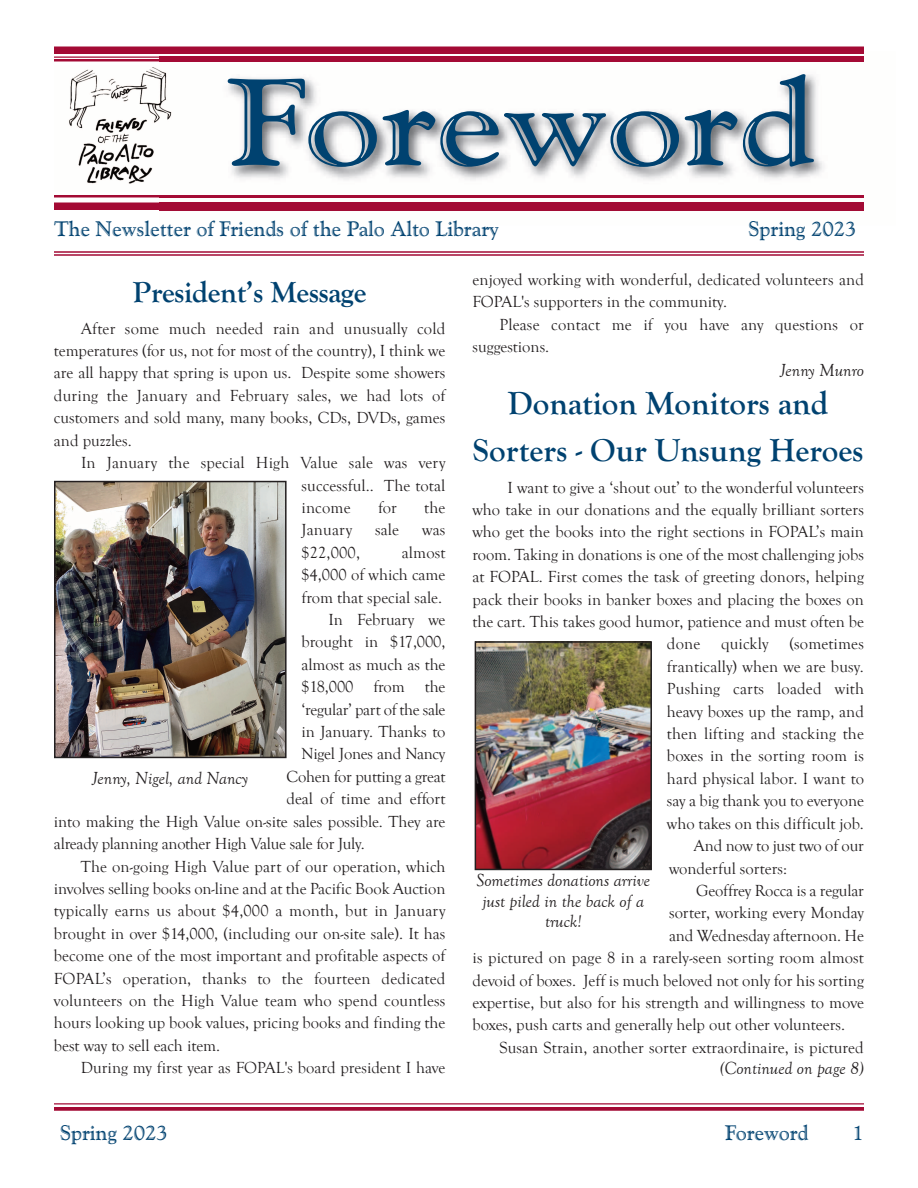
<style>
.page{position:relative;width:918px;height:1188px;background:#fff}
.page>*{position:absolute;margin:0;border:0;box-sizing:border-box;transform-origin:0 0}
.t1{font:123px "Goudy Handtooled BT";color:#004270;scale:1.2 1}
.t2{font:700 33px/47.5px "Goudy Old Style T";color:#004270;text-align:center}
.t3{font:700 30px "Goudy Old Style T";letter-spacing:-.01em;color:#004270}
.t4{font:21px "Goudy Handtooled BT";color:#004270}
.t5{font:italic 18px/20.2px "Goudy Old Style T";color:#231f20;text-align:center}
.t6{font:16.5px/22.4px "Goudy Old Style T";color:#231f20;text-align:justify}
</style>
<div class="page">
<hr style="left:54px;top:56px;width:810px;height:2px;background:#a30a34">
<hr style="left:54px;top:1103px;width:810px;height:2px;background:#a30a34">
<svg style="left:54px;top:1107px;width:810px;height:4px;background:#a81940"></svg>
<div style="left:54px;top:46px;width:810px;height:8px;background:#a30a34"></div>
<hr style="left:54px;top:59px;width:810px;height:2px;background:#a30a34">
<hr style="left:54px;top:195px;width:810px;height:2px;background:#a30a34">
<div style="left:54px;top:202px;width:810px;height:8px;background:#a30a34"></div>
<hr style="left:54px;top:251px;width:810px;height:2px;background:#a30a34">
<hr style="left:54px;top:254px;width:810px;height:2px;background:#a30a34">
<img style="left:159px;top:74px;width:705px;height:137px">
<img style="left:159px;top:58px;width:705px;height:4px">
<img style="left:159px;top:202px;width:705px;height:8px">
<img style="left:159px;top:195px;width:705px;height:3px">
<img style="left:69px;top:67px;width:105px;height:125px">
<img style="left:57px;top:484px;width:227px;height:271px">
<div style="left:54px;top:481px;width:233px;height:277px;border:2px solid #231f20"></div>
<img style="left:478px;top:644px;width:171px;height:223px">
<div style="left:475px;top:641px;width:177px;height:229px;border:2px solid #231f20"></div>
<h1 class="t1" style="left:228px;top:73px;width:490px">Foreword</h1>
<p class="t4" style="left:54px;top:220px;width:446px">The Newsletter of Friends of the Palo Alto Library</p>
<p class="t4" style="left:748px;top:220px;width:110px">Spring 2023</p>
<h3 class="t3" style="left:133px;top:275px;width:235px">President’s Message</h3>
<p class="t6" style="left:54px;top:317px;width:393px;text-indent:27px">After some much needed rain and unusually cold temperatures (for us, not for most of the country), I think we are all happy that spring is upon us. Despite some showers during the January and February sales, we had lots of customers and sold many, many books, CDs, DVDs, games and puzzles.</p>
<p class="t6" style="left:302px;top:452px;width:145px;text-indent:-221px">In January the special High Value sale was very successful.. The total income</p>
<p class="t6" style="left:378px;top:496px;width:20px">for</p>
<p class="t6" style="left:424px;top:496px;width:23px">the</p>
<p class="t6" style="left:302px;top:519px;width:52px">January</p>
<p class="t6" style="left:375px;top:519px;width:26px">sale</p>
<p class="t6" style="left:422px;top:519px;width:25px">was</p>
<p class="t6" style="left:302px;top:541px;width:60px">$22,000,</p>
<p class="t6" style="left:402px;top:541px;width:45px">almost</p>
<p class="t6" style="left:302px;top:564px;width:145px">$4,000 of which came</p>
<p class="t6" style="left:302px;top:586px;width:142px">from that special sale.</p>
<p class="t6" style="left:329px;top:608px;width:118px">In February we</p>
<p class="t6" style="left:302px;top:631px;width:145px">brought in $17,000,</p>
<p class="t6" style="left:302px;top:653px;width:145px">almost as much as the</p>
<p class="t6" style="left:302px;top:676px;width:145px">$18,000 from the</p>
<p class="t6" style="left:302px;top:698px;width:146px">‘regular’ part of the sale</p>
<p class="t6" style="left:302px;top:720px;width:145px">in January. Thanks to</p>
<p class="t6" style="left:302px;top:743px;width:145px">Nigel Jones and Nancy</p>
<p class="t6" style="left:287px;top:765px;width:160px">Cohen for putting a great</p>
<p class="t6" style="left:287px;top:788px;width:160px">deal of time and effort</p>
<p class="t6" style="left:54px;top:810px;width:393px">into making the High Value on-site sales possible. They are</p>
<p class="t6" style="left:54px;top:832px;width:312px">already planning another High Value sale for July.</p>
<p class="t6" style="left:81px;top:855px;width:366px">The on-going High Value part of our operation, which</p>
<p class="t6" style="left:54px;top:877px;width:393px">involves selling books on-line and at the Pacific Book Auction</p>
<p class="t6" style="left:54px;top:900px;width:393px">typically earns us about $4,000 a month, but in January</p>
<p class="t6" style="left:54px;top:922px;width:393px">brought in over $14,000, (including our on-site sale). It has</p>
<p class="t6" style="left:54px;top:945px;width:393px">become one of the most important and profitable aspects of</p>
<p class="t6" style="left:54px;top:967px;width:393px">FOPAL’s operation, thanks to the fourteen dedicated</p>
<p class="t6" style="left:54px;top:989px;width:393px">volunteers on the High Value team who spend countless</p>
<p class="t6" style="left:54px;top:1012px;width:393px">hours looking up book values, pricing books and finding the</p>
<p class="t6" style="left:54px;top:1034px;width:168px">best way to sell each item.</p>
<p class="t6" style="left:81px;top:1057px;width:366px">During my first year as FOPAL's board president I have</p>
<p class="t5" style="left:92px;top:768px;width:157px">Jenny, Nigel, and Nancy</p>
<p class="t6" style="left:473px;top:268px;width:393px">enjoyed working with wonderful, dedicated volunteers and<br>FOPAL's supporters in the community.</p>
<p class="t6" style="left:473px;top:313px;width:393px;text-indent:27px">Please contact me if you have any questions or suggestions.</p>
<p class="t5" style="left:780px;top:360px;width:85px">Jenny Munro</p>
<h2 class="t2" style="left:473px;top:379px;width:392px">Donation Monitors and<br>Sorters - Our Unsung Heroes</h2>
<p class="t6" style="left:508px;top:476px;width:358px">I want to give a ‘shout out’ to the wonderful volunteers</p>
<p class="t6" style="left:472px;top:498px;width:393px">who take in our donations and the equally brilliant sorters</p>
<p class="t6" style="left:472px;top:521px;width:393px">who get the books into the right sections in FOPAL’s main</p>
<p class="t6" style="left:472px;top:543px;width:393px">room. Taking in donations is one of the most challenging jobs</p>
<p class="t6" style="left:472px;top:566px;width:393px">at FOPAL. First comes the task of greeting donors, helping</p>
<p class="t6" style="left:472px;top:588px;width:393px">pack their books in banker boxes and placing the boxes on</p>
<p class="t6" style="left:472px;top:610px;width:393px">the cart. This takes good humor, patience and must often be</p>
<p class="t6" style="left:667px;top:633px;width:35px">done</p>
<p class="t6" style="left:721px;top:633px;width:49px">quickly</p>
<p class="t6" style="left:789px;top:633px;width:76px">(sometimes</p>
<p class="t6" style="left:667px;top:655px;width:198px">frantically) when we are busy.</p>
<p class="t6" style="left:667px;top:678px;width:199px">Pushing carts loaded with</p>
<p class="t6" style="left:667px;top:700px;width:199px">heavy boxes up the ramp, and</p>
<p class="t6" style="left:667px;top:722px;width:199px">then lifting and stacking the</p>
<p class="t6" style="left:667px;top:745px;width:199px">boxes in the sorting room is</p>
<p class="t6" style="left:667px;top:767px;width:199px">hard physical labor. I want to</p>
<p class="t6" style="left:667px;top:790px;width:199px">say a big thank you to everyone</p>
<p class="t6" style="left:667px;top:812px;width:199px">who takes on this difficult job.</p>
<p class="t6" style="left:694px;top:835px;width:171px">And now to just two of our</p>
<p class="t6" style="left:669px;top:857px;width:120px">wonderful sorters:</p>
<p class="t6" style="left:696px;top:879px;width:169px">Geoffrey Rocca is a regular</p>
<p class="t6" style="left:669px;top:902px;width:196px">sorter, working every Monday</p>
<p class="t6" style="left:669px;top:924px;width:196px">and Wednesday afternoon. He</p>
<p class="t6" style="left:472px;top:947px;width:393px">is pictured on page 8 in a rarely-seen sorting room almost</p>
<p class="t6" style="left:472px;top:969px;width:393px">devoid of boxes. Jeff is much beloved not only for his sorting</p>
<p class="t6" style="left:472px;top:991px;width:393px">expertise, but also for his strength and willingness to move</p>
<p class="t6" style="left:472px;top:1014px;width:374px">boxes, push carts and generally help out other volunteers.</p>
<p class="t6" style="left:500px;top:1036px;width:366px">Susan Strain, another sorter extraordinaire, is pictured</p>
<p class="t5" style="left:477px;top:870px;width:175px">Sometimes donations arrive just piled in the back of a truck!</p>
<p class="t5" style="left:720px;top:1058px;width:146px">(Continued on page 8)</p>
<p class="t4" style="left:60px;top:1124px;width:110px">Spring 2023</p>
<p class="t4" style="left:725px;top:1124px;width:85px">Foreword</p>
<p class="t4" style="left:853px;top:1124px;width:13px">1</p>
</div>
